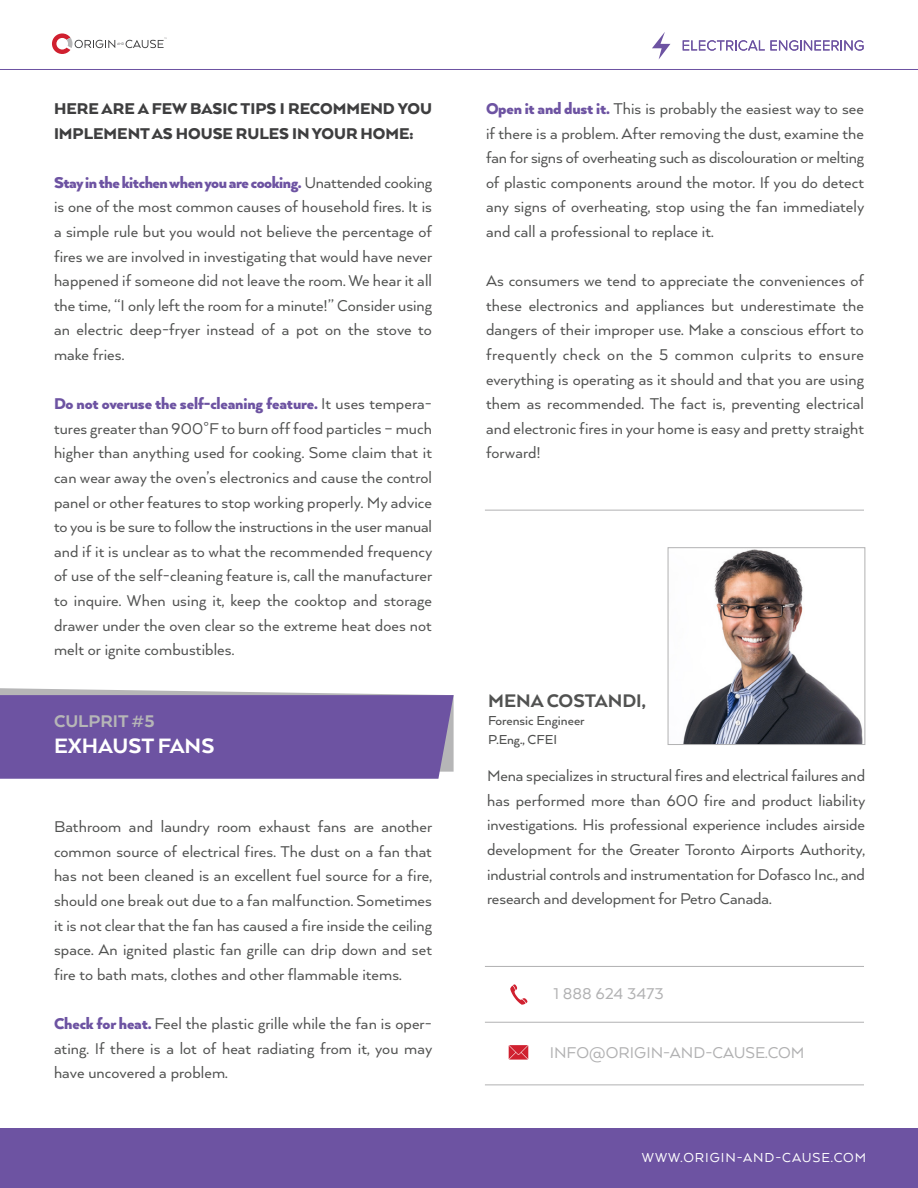
<style>
.page{position:relative;width:918px;height:1188px;background:#fff}
.page>*{position:absolute;margin:0;border:0;box-sizing:border-box;transform-origin:0 0}
.t1{font:800 24px "Arquitecta";color:#fff}
.t2{font:800 21px "Arquitecta";color:#515251}
.t3{font:800 19.5px "Arquitecta";color:#b6b6b7}
.t4{font:18px/24.6px "Arquitecta";letter-spacing:.005em;color:#515251;text-align:justify}
.t5{font:900 18px/24.6px "Arquitecta";color:#3e3e3f}
.t6{font:18px "Arquitecta";color:#b1b1b2}
.t7{font:500 15px "Arquitecta";color:#515251}
.t8{font:15px "Arquitecta";letter-spacing:.06em;color:#fff}
.s1{font-weight:900;color:#6d53a2}
</style>
<div class="page">
<div style="left:0;top:1128px;width:918px;height:60px;background:#6d53a2"></div>
<hr style="left:0;top:69px;width:918px;height:1px;background:#6d53a2">
<svg style="left:52px;top:33px;width:115px;height:21px"></svg>
<svg style="left:652px;top:32px;width:18px;height:27px"></svg>
<svg style="left:683px;top:40px;width:181px;height:11px"></svg>
<svg style="left:0;top:688px;width:454px;height:91px;background:#775fa7"></svg>
<img style="left:683px;top:550px;width:180px;height:193px">
<div style="left:668px;top:548px;width:197px;height:197px;border:1px solid #b1b1b2"></div>
<hr style="left:485px;top:966px;width:379px;height:1px;background:#b1b1b2">
<hr style="left:485px;top:1022px;width:379px;height:1px;background:#b1b1b2">
<hr style="left:485px;top:1084px;width:379px;height:1px;background:#b1b1b2">
<svg style="left:510px;top:984px;width:17px;height:21px"></svg>
<svg style="left:509px;top:1045px;width:19px;height:15px"></svg>
<hr style="left:485px;top:510px;width:379px;height:1px;background:#b1b1b2">
<p class="t5" style="left:54px;top:96px;width:380px">HERE ARE A FEW BASIC TIPS I RECOMMEND YOU<br>IMPLEMENT AS HOUSE RULES IN YOUR HOME:</p>
<p class="t4" style="left:54px;top:169px;width:380px"><span class="s1">Stay in the kitchen when you are cooking.</span> Unattended cooking is one of the most common causes of household fires. It is a simple rule but you would not believe the percentage of fires we are involved in investigating that would have never happened if someone did not leave the room. We hear it all the time, “I only left the room for a minute!” Consider using an electric deep-fryer instead of a pot on the stove to make fries.</p>
<p class="t4" style="left:54px;top:391px;width:380px"><span class="s1">Do not overuse the self-cleaning feature.</span> It uses tempera&shy;tures greater than 900°F to burn off food particles – much higher than anything used for cooking. Some claim that it can wear away the oven’s electronics and cause the control panel or other features to stop working properly. My advice to you is be sure to follow the instructions in the user manual and if it is unclear as to what the recommended frequency of use of the self-cleaning feature is, call the manufacturer to inquire. When using it, keep the cooktop and storage drawer under the oven clear so the extreme heat does not melt or ignite combustibles.</p>
<p class="t3" style="left:54px;top:709px;width:102px">CULPRIT #5</p>
<p class="t1" style="left:54px;top:731px;width:162px">EXHAUST FANS</p>
<p class="t4" style="left:54px;top:814px;width:380px">Bathroom and laundry room exhaust fans are another common source of electrical fires. The dust on a fan that has not been cleaned is an excellent fuel source for a fire, should one break out due to a fan malfunction. Sometimes it is not clear that the fan has caused a fire inside the ceiling space. An ignited plastic fan grille can drip down and set fire to bath mats, clothes and other flammable items.</p>
<p class="t4" style="left:54px;top:1011px;width:380px"><span class="s1">Check for heat.</span> Feel the plastic grille while the fan is oper&shy;ating. If there is a lot of heat radiating from it, you may have uncovered a problem.</p>
<p class="t4" style="left:486px;top:96px;width:380px"><span class="s1">Open it and dust it.</span> This is probably the easiest way to see if there is a problem. After removing the dust, examine the fan for signs of overheating such as discolouration or melting of plastic components around the motor. If you do detect any signs of overheating, stop using the fan immediately and call a professional to replace it.</p>
<p class="t4" style="left:486px;top:268px;width:380px">As consumers we tend to appreciate the conveniences of these electronics and appliances but underestimate the dangers of their improper use. Make a conscious effort to frequently check on the 5 common culprits to ensure everything is operating as it should and that you are using them as recommended. The fact is, preventing electrical and electronic fires in your home is easy and pretty straight forward!</p>
<p class="t2" style="left:488px;top:687px;width:159px">MENA COSTANDI,</p>
<p class="t7" style="left:488px;top:712px;width:98px">Forensic Engineer</p>
<p class="t7" style="left:488px;top:730px;width:70px">P.Eng., CFEI</p>
<p class="t4" style="left:487px;top:763px;width:380px">Mena specializes in structural fires and electrical failures and has performed more than 600 fire and product liability investigations. His professional experience includes airside development for the Greater Toronto Airports Authority, industrial controls and instrumentation for Dofasco Inc., and research and development for Petro Canada.</p>
<p class="t6" style="left:553px;top:982px;width:112px">1 888 624 3473</p>
<p class="t6" style="left:550px;top:1041px;width:256px">INFO@ORIGIN-AND-CAUSE.COM</p>
<p class="t8" style="left:642px;top:1148px;width:226px">WWW.ORIGIN-AND-CAUSE.COM</p>
</div>
